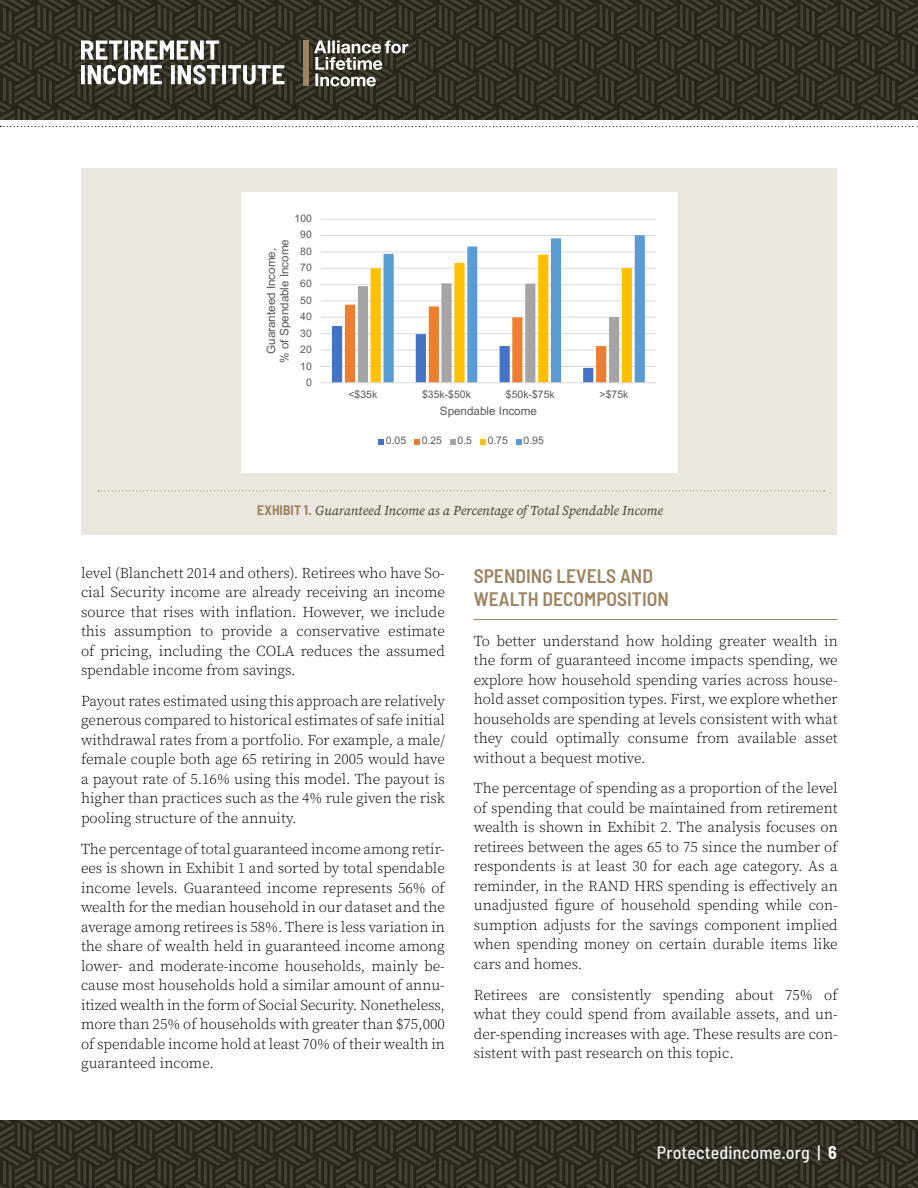
<style>
.page{position:relative;width:918px;height:1188px;background:#fff}
.page>*{position:absolute;margin:0;border:0;box-sizing:border-box;transform-origin:0 0}
.t1{font:600 semi-condensed 19.5px/22.5px "Barlow";color:#9d8461}
.t2{font:500 semi-condensed 18px "Barlow";letter-spacing:.01em;color:#f4f4f2}
.t3{font:300 15px/19.5px "Source Serif Pro";color:#000;text-align:justify}
.t4{font:italic 13.5px "Source Serif Variable";color:#464236}
.t5{font:11.7px/13.5px "Arial";color:#595959;text-align:center}
.t6{font:10.35px "Arial";letter-spacing:.005em;color:#595959}
.s1{font-family:"Barlow";font-weight:700;font-style:normal;font-stretch:semi-condensed;color:#9d8461}
.s2{font-weight:700}
</style>
<div class="page">
<svg style="left:0;top:1120px;width:918px;height:68px;background:#343027"></svg>
<svg style="left:0;top:0;width:918px;height:120px;background:#343027"></svg>
<svg style="left:0;top:126px;width:918px;height:1px"></svg>
<svg style="left:314px;top:40px;width:94px;height:46px"></svg>
<div style="left:303px;top:40px;width:6px;height:46px;background:#9d8461"></div>
<svg style="left:81px;top:40px;width:139px;height:44px"></svg>
<svg style="left:222px;top:65px;width:4px;height:19px"></svg>
<svg style="left:228px;top:65px;width:56px;height:19px"></svg>
<hr style="left:474px;top:619px;width:364px;height:1px;background:#9d8461">
<div style="left:81px;top:168px;width:756px;height:367px;background:#ebe7df"></div>
<svg style="left:98px;top:490px;width:727px;height:1px"></svg>
<div style="left:242px;top:192px;width:436px;height:280px;background:#fff"></div>
<svg style="left:321px;top:218px;width:335px;height:227px"></svg>
<p class="t6" style="left:294px;top:211px;width:19px">100</p>
<p class="t5" style="left:264px;top:363px;width:125px;rotate:-90deg">Guaranteed Income,<br>% of Spendable Income</p>
<p class="t6" style="left:300px;top:228px;width:13px">90</p>
<p class="t6" style="left:300px;top:244px;width:13px">80</p>
<p class="t6" style="left:300px;top:260px;width:13px">70</p>
<p class="t6" style="left:300px;top:277px;width:13px">60</p>
<p class="t6" style="left:300px;top:293px;width:13px">50</p>
<p class="t6" style="left:300px;top:309px;width:13px">40</p>
<p class="t6" style="left:300px;top:326px;width:13px">30</p>
<p class="t6" style="left:300px;top:342px;width:13px">20</p>
<p class="t6" style="left:300px;top:359px;width:13px">10</p>
<p class="t6" style="left:306px;top:375px;width:7px">0</p>
<p class="t6" style="left:348px;top:388px;width:30px">&lt;$35k</p>
<p class="t6" style="left:422px;top:388px;width:50px">$35k-$50k</p>
<p class="t6" style="left:506px;top:388px;width:50px">$50k-$75k</p>
<p class="t6" style="left:600px;top:388px;width:30px">&gt;$75k</p>
<p class="t5" style="left:440px;top:404px;width:99px">Spendable Income</p>
<p class="t6" style="left:386px;top:434px;width:22px">0.05</p>
<p class="t6" style="left:422px;top:434px;width:22px">0.25</p>
<p class="t6" style="left:458px;top:434px;width:16px">0.5</p>
<p class="t6" style="left:488px;top:434px;width:22px">0.75</p>
<p class="t6" style="left:524px;top:434px;width:22px">0.95</p>
<p class="t4" style="left:257px;top:501px;width:407px"><span class="s1">EXHIBIT 1.</span> Guaranteed Income as a Percentage of Total Spendable Income</p>
<p class="t3" style="left:81px;top:563px;width:365px">level (Blanchett 2014 and others). Retirees who have So&shy;cial Security income are already receiving an income source that rises with inflation. However, we include this assumption to provide a conservative estimate of pricing, including the COLA reduces the assumed spendable income from savings.</p>
<p class="t3" style="left:81px;top:691px;width:366px">Payout rates estimated using this approach are relatively generous compared to historical estimates of safe initial withdrawal rates from a portfolio. For example, a male/ female couple both age 65 retiring in 2005 would have a payout rate of 5.16% using this model. The payout is higher than practices such as the 4% rule given the risk pooling structure of the annuity.</p>
<p class="t3" style="left:81px;top:839px;width:366px">The percentage of total guaranteed income among retir&shy;ees is shown in Exhibit 1 and sorted by total spendable income levels. Guaranteed income represents 56% of wealth for the median household in our dataset and the average among retirees is 58%. There is less variation in the share of wealth held in guaranteed income among lower- and moderate-income households, mainly be&shy;cause most households hold a similar amount of annu&shy;itized wealth in the form of Social Security. Nonetheless, more than 25% of households with greater than $75,000 of spendable income hold at least 70% of their wealth in guaranteed income.</p>
<h1 class="t1" style="left:474px;top:564px;width:197px">SPENDING LEVELS AND<br>WEALTH DECOMPOSITION</h1>
<p class="t3" style="left:474px;top:631px;width:365px">To better understand how holding greater wealth in the form of guaranteed income impacts spending, we explore how household spending varies across house&shy;hold asset composition types. First, we explore whether households are spending at levels consistent with what they could optimally consume from available asset without a bequest motive.</p>
<p class="t3" style="left:474px;top:779px;width:366px">The percentage of spending as a proportion of the level of spending that could be maintained from retirement wealth is shown in Exhibit 2. The analysis focuses on retirees between the ages 65 to 75 since the number of respondents is at least 30 for each age category. As a reminder, in the RAND HRS spending is effectively an unadjusted figure of household spending while con&shy;sumption adjusts for the savings component implied when spending money on certain durable items like cars and homes.</p>
<p class="t3" style="left:474px;top:985px;width:365px">Retirees are consistently spending about 75% of what they could spend from available assets, and un&shy;der-spending increases with age. These results are con&shy;sistent with past research on this topic.</p>
<p class="t2" style="left:657px;top:1141px;width:182px">Protectedincome.org | <span class="s2">6</span></p>
</div>
